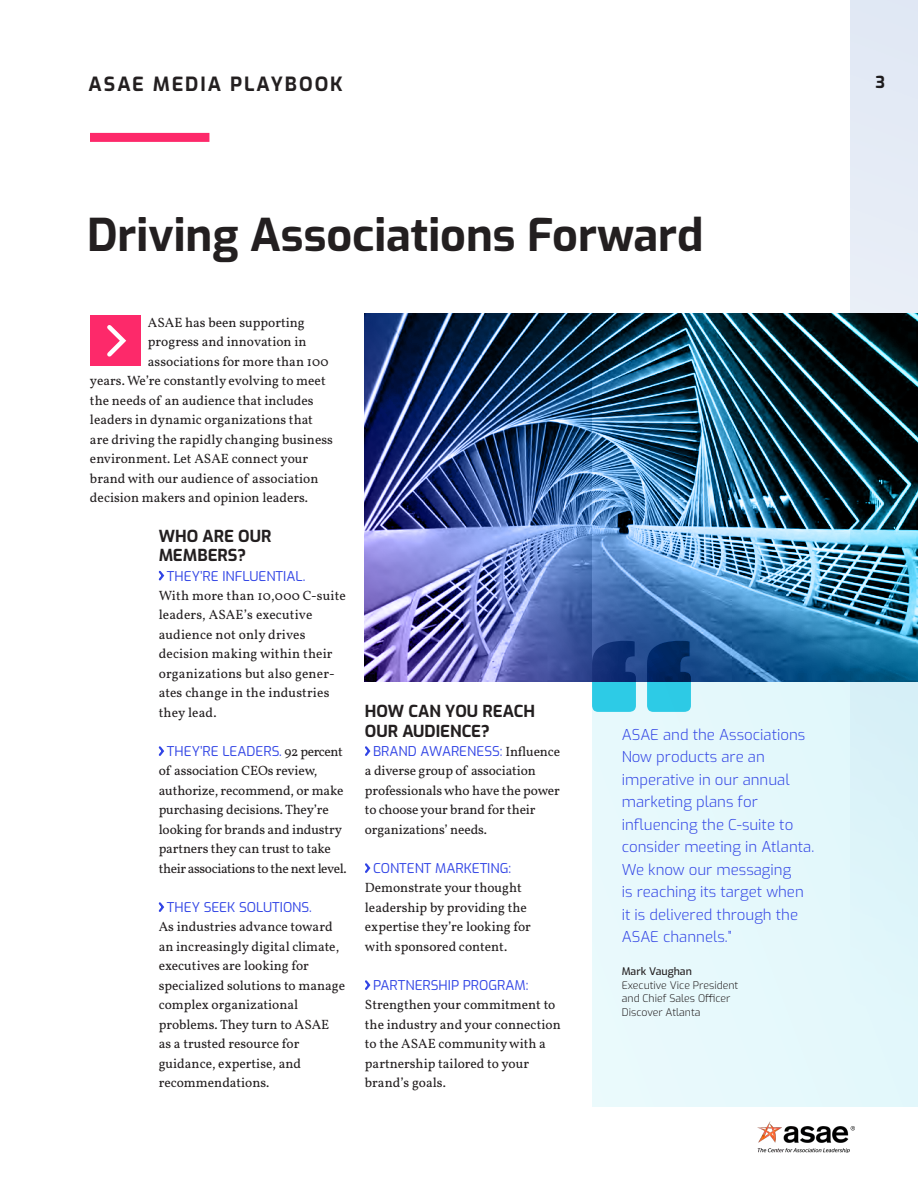
<style>
.page{position:relative;width:918px;height:1188px;background:#fff}
.page>*{position:absolute;margin:0;border:0;box-sizing:border-box;transform-origin:0 0}
.ASAE_Headline{font:700 45px "Exo";color:#231f20}
.t1{font:700 19.5px "Exo";letter-spacing:.1em;color:#231f20}
.ASAE_subhead{font:700 16.5px/19.5px "Exo";color:#231f20}
.ASAE_pull_quote{font:300 15px/22.5px "Exo";color:#3245e5}
.ASAE_body_copy{font:13.5px/19.5px "Vollkorn";color:#231f20}
.ASAE_body_copy-2{font:300 10.5px/13.5px "Exo";color:#231f20}
.ASAE_body_copy-3{font:500 10.5px "Exo";color:#231f20}
.s1{font-family:"Exo";color:#3245e5}
</style>
<div class="page">
<div style="left:90px;top:133px;width:119px;height:9px;background:#fd296a"></div>
<img style="left:757px;top:1121px;width:97px;height:32px">
<svg style="left:158px;top:570px;width:7px;height:11px"></svg>
<svg style="left:158px;top:746px;width:7px;height:10px"></svg>
<svg style="left:158px;top:902px;width:7px;height:10px"></svg>
<svg style="left:365px;top:746px;width:6px;height:10px"></svg>
<svg style="left:365px;top:863px;width:6px;height:10px"></svg>
<svg style="left:365px;top:980px;width:6px;height:10px"></svg>
<div style="left:90px;top:316px;width:50px;height:50px;background:#fd296a"></div>
<svg style="left:107px;top:325px;width:20px;height:32px"></svg>
<div style="left:592px;top:313px;width:326px;height:794px;background:#e6f9fc"></div>
<svg style="left:592px;top:682px;width:99px;height:30px;background:#44d0e8"></svg>
<div style="left:850px;top:0;width:68px;height:1107px;background:#e2f0f7"></div>
<img style="left:365px;top:313px;width:553px;height:369px">
<h2 class="t1" style="left:89px;top:70px;width:256px">ASAE MEDIA PLAYBOOK</h2>
<p class="ASAE_subhead" style="left:875px;top:71px;width:11px">3</p>
<p class="ASAE_Headline" style="left:87px;top:202px;width:618px">Driving Associations Forward</p>
<p class="ASAE_body_copy" style="left:148px;top:312px;width:158px">ASAE has been supporting</p>
<p class="ASAE_body_copy" style="left:148px;top:331px;width:160px">progress and innovation in</p>
<p class="ASAE_body_copy" style="left:148px;top:351px;width:182px">associations for more than 100</p>
<p class="ASAE_body_copy" style="left:90px;top:370px;width:237px">years. We’re constantly evolving to meet</p>
<p class="ASAE_body_copy" style="left:90px;top:390px;width:225px">the needs of an audience that includes</p>
<p class="ASAE_body_copy" style="left:90px;top:409px;width:225px">leaders in dynamic organizations that</p>
<p class="ASAE_body_copy" style="left:90px;top:429px;width:244px">are driving the rapidly changing business</p>
<p class="ASAE_body_copy" style="left:90px;top:448px;width:220px">environment. Let ASAE connect your</p>
<p class="ASAE_body_copy" style="left:90px;top:468px;width:230px">brand with our audience of association</p>
<p class="ASAE_body_copy" style="left:90px;top:487px;width:220px">decision makers and opinion leaders.</p>
<p class="ASAE_subhead" style="left:159px;top:525px;width:114px">WHO ARE OUR<br>MEMBERS?</p>
<p class="ASAE_body_copy" style="left:159px;top:565px;width:189px;text-indent:8px"><span class="s1">THEY’RE INFLUENTIAL.<br></span>With more than 10,000 C-suite leaders, ASAE’s executive audience not only drives decision making within their organizations but also gener&shy;ates change in the industries they lead.</p>
<p class="ASAE_body_copy" style="left:159px;top:741px;width:189px;text-indent:8px"><span class="s1">THEY’RE LEADERS.</span> 92 percent of association CEOs review, authorize, recommend, or make purchasing decisions. They’re looking for brands and industry partners they can trust to take their associations to the next level.</p>
<p class="ASAE_body_copy" style="left:159px;top:897px;width:188px;text-indent:8px"><span class="s1">THEY SEEK SOLUTIONS.<br></span>As industries advance toward an increasingly digital climate, executives are looking for specialized solutions to manage complex organizational problems. They turn to ASAE as a trusted resource for guidance, expertise, and recommendations.</p>
<p class="ASAE_subhead" style="left:365px;top:701px;width:172px">HOW CAN YOU REACH<br>OUR AUDIENCE?</p>
<p class="ASAE_body_copy" style="left:365px;top:741px;width:197px;text-indent:8px"><span class="s1">BRAND AWARENESS:</span> Influence a diverse group of association professionals who have the power to choose your brand for their organizations’ needs.</p>
<p class="ASAE_body_copy" style="left:365px;top:858px;width:167px;text-indent:8px"><span class="s1">CONTENT MARKETING:<br></span>Demonstrate your thought leadership by providing the expertise they’re looking for with sponsored content.</p>
<p class="ASAE_body_copy" style="left:365px;top:975px;width:197px;text-indent:8px"><span class="s1">PARTNERSHIP PROGRAM:<br></span>Strengthen your commitment to the industry and your connection to the ASAE community with a partnership tailored to your brand’s goals.</p>
<p class="ASAE_pull_quote" style="left:622px;top:722px;width:194px">ASAE and the Associations<br>Now products are an imperative in our annual marketing plans for influencing the C-suite to consider meeting in Atlanta.<br>We know our messaging<br>is reaching its target when it is delivered through the<br>ASAE channels.”</p>
<p class="ASAE_body_copy-3" style="left:622px;top:964px;width:72px">Mark Vaughan</p>
<p class="ASAE_body_copy-2" style="left:622px;top:977px;width:118px">Executive Vice President and Chief Sales Officer</p>
<p class="ASAE_body_copy-2" style="left:622px;top:1005px;width:80px">Discover Atlanta</p>
</div>
